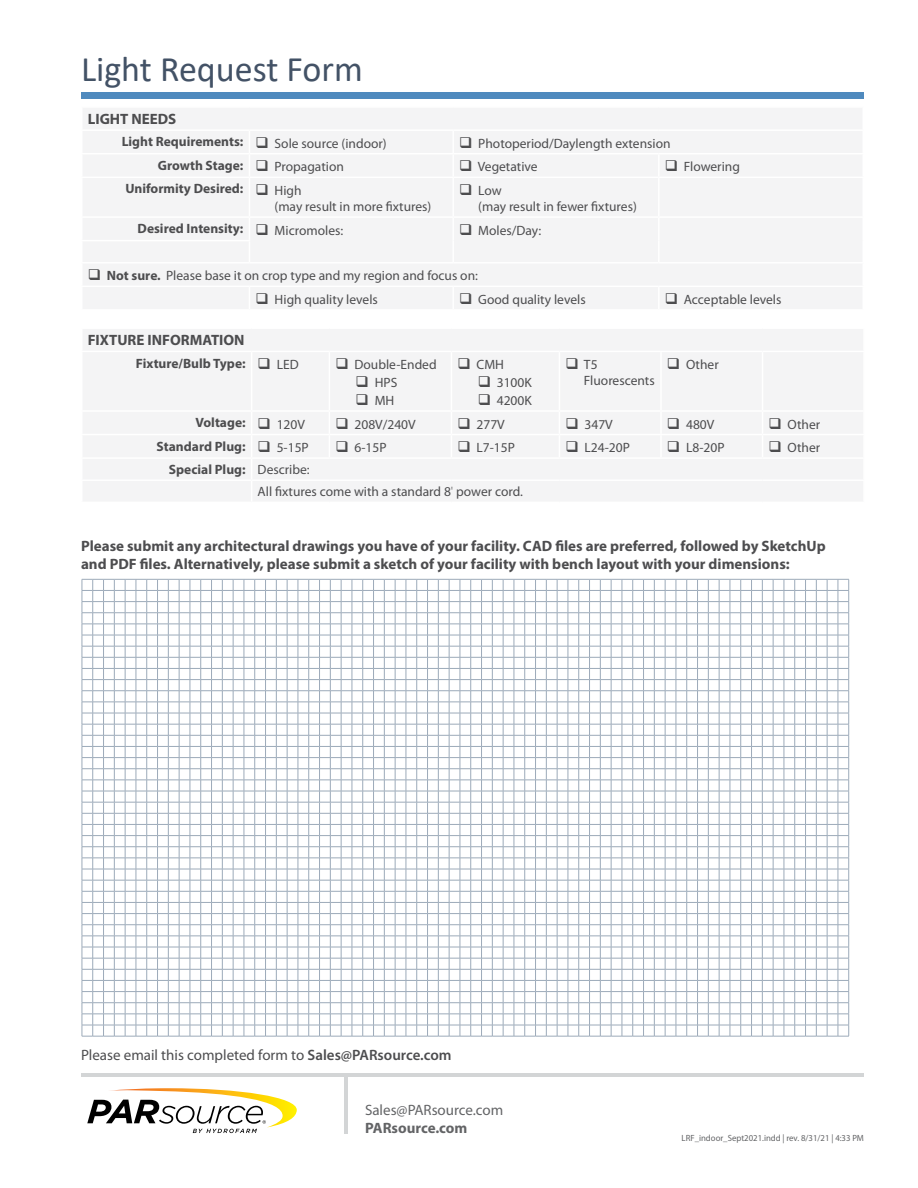
<style>
.page{position:relative;width:918px;height:1188px;background:#fff}
.page>*{position:absolute;margin:0;border:0;box-sizing:border-box;transform-origin:0 0}
.t1{font:36px "Calibri";color:#435266}
.t2{font:700 15px/18px "Myriad Pro";color:#4d4d4f}
.t3{font:15px "Myriad Pro";color:#4d4d4f}
.t4{font:15px "Myriad Pro";color:#636466}
.t5{font:700 15px "Myriad Pro";color:#636466}
.t6{font:13.5px/16.2px "Myriad Pro";color:#4d4d4f}
.t7{font:700 13.5px "Myriad Pro";color:#4d4d4f}
.t8{font:9px "Myriad Pro";color:#636466}
.s1{font-weight:400}
.s2{font-weight:700}
.s3{font-weight:300}
.s4{font-weight:600}
</style>
<div class="page">
<hr style="left:81px;top:1073px;width:783px;height:4px;background:#d3d5d6">
<hr style="left:344px;top:1076px;width:4px;height:58px;background:#d3d5d6">
<div style="left:81px;top:92px;width:783px;height:7px;background:#4f8abe"></div>
<svg style="left:87px;top:1088px;width:210px;height:45px"></svg>
<svg style="left:82px;top:579px;width:767px;height:458px"></svg>
<div style="left:83px;top:108px;width:779px;height:201px;background:#f4f4f5"></div>
<hr style="left:81px;top:129px;width:168px;height:2px;background:#fff">
<hr style="left:249px;top:129px;width:204px;height:2px;background:#fff">
<hr style="left:453px;top:129px;width:206px;height:2px;background:#fff">
<hr style="left:452px;top:131px;width:2px;height:22px;background:#fff">
<hr style="left:659px;top:129px;width:205px;height:2px;background:#fff">
<hr style="left:81px;top:153px;width:168px;height:1px;background:#fff">
<hr style="left:249px;top:153px;width:204px;height:1px;background:#fff">
<svg style="left:249px;top:131px;width:1px;height:46px"></svg>
<hr style="left:453px;top:153px;width:206px;height:1px;background:#fff">
<hr style="left:452px;top:154px;width:2px;height:23px;background:#fff">
<hr style="left:659px;top:153px;width:205px;height:1px;background:#fff">
<hr style="left:658px;top:154px;width:2px;height:23px;background:#fff">
<hr style="left:81px;top:177px;width:168px;height:1px;background:#fff">
<hr style="left:249px;top:177px;width:204px;height:1px;background:#fff">
<hr style="left:249px;top:178px;width:1px;height:38px;background:#fff">
<hr style="left:453px;top:177px;width:206px;height:1px;background:#fff">
<hr style="left:452px;top:178px;width:2px;height:38px;background:#fff">
<hr style="left:659px;top:177px;width:205px;height:1px;background:#fff">
<hr style="left:658px;top:178px;width:2px;height:38px;background:#fff">
<hr style="left:81px;top:216px;width:168px;height:2px;background:#fff">
<hr style="left:81px;top:240px;width:169px;height:1px;background:#fff">
<hr style="left:452px;top:241px;width:2px;height:21px;background:#fff">
<hr style="left:658px;top:241px;width:2px;height:21px;background:#fff">
<hr style="left:81px;top:262px;width:168px;height:2px;background:#fff">
<hr style="left:249px;top:262px;width:204px;height:2px;background:#fff">
<hr style="left:453px;top:262px;width:206px;height:2px;background:#fff">
<hr style="left:659px;top:262px;width:205px;height:2px;background:#fff">
<hr style="left:81px;top:286px;width:168px;height:1px;background:#fff">
<hr style="left:249px;top:286px;width:204px;height:1px;background:#fff">
<svg style="left:249px;top:287px;width:1px;height:22px"></svg>
<hr style="left:453px;top:286px;width:206px;height:1px;background:#fff">
<hr style="left:452px;top:287px;width:2px;height:22px;background:#fff">
<hr style="left:659px;top:286px;width:205px;height:1px;background:#fff">
<hr style="left:658px;top:287px;width:2px;height:22px;background:#fff">
<svg style="left:249px;top:218px;width:1px;height:44px"></svg>
<hr style="left:249px;top:216px;width:204px;height:2px;background:#fff">
<hr style="left:453px;top:216px;width:206px;height:2px;background:#fff">
<hr style="left:659px;top:216px;width:205px;height:2px;background:#fff">
<hr style="left:452px;top:218px;width:2px;height:23px;background:#fff">
<hr style="left:658px;top:218px;width:2px;height:23px;background:#fff">
<div style="left:83px;top:329px;width:780px;height:172px;background:#f4f4f5"></div>
<hr style="left:81px;top:351px;width:171px;height:1px;background:#fff">
<hr style="left:252px;top:351px;width:77px;height:1px;background:#fff">
<hr style="left:251px;top:352px;width:1px;height:58px;background:#fff">
<hr style="left:329px;top:351px;width:122px;height:1px;background:#fff">
<hr style="left:329px;top:352px;width:1px;height:58px;background:#fff">
<hr style="left:451px;top:351px;width:108px;height:1px;background:#fff">
<hr style="left:451px;top:352px;width:1px;height:58px;background:#fff">
<hr style="left:559px;top:351px;width:102px;height:1px;background:#fff">
<hr style="left:559px;top:352px;width:1px;height:58px;background:#fff">
<hr style="left:661px;top:351px;width:102px;height:1px;background:#fff">
<hr style="left:660px;top:352px;width:2px;height:58px;background:#fff">
<hr style="left:763px;top:351px;width:102px;height:1px;background:#fff">
<hr style="left:762px;top:352px;width:1px;height:58px;background:#fff">
<hr style="left:81px;top:410px;width:171px;height:2px;background:#fff">
<hr style="left:252px;top:410px;width:77px;height:2px;background:#fff">
<hr style="left:329px;top:410px;width:122px;height:2px;background:#fff">
<hr style="left:451px;top:410px;width:108px;height:2px;background:#fff">
<hr style="left:559px;top:410px;width:102px;height:2px;background:#fff">
<hr style="left:661px;top:410px;width:102px;height:2px;background:#fff">
<hr style="left:660px;top:412px;width:2px;height:22px;background:#fff">
<hr style="left:763px;top:410px;width:102px;height:2px;background:#fff">
<hr style="left:81px;top:434px;width:171px;height:1px;background:#fff">
<hr style="left:252px;top:434px;width:77px;height:1px;background:#fff">
<hr style="left:329px;top:434px;width:122px;height:1px;background:#fff">
<svg style="left:329px;top:412px;width:1px;height:45px"></svg>
<hr style="left:451px;top:434px;width:108px;height:1px;background:#fff">
<svg style="left:451px;top:412px;width:1px;height:45px"></svg>
<hr style="left:559px;top:434px;width:102px;height:1px;background:#fff">
<svg style="left:559px;top:412px;width:1px;height:45px"></svg>
<hr style="left:661px;top:434px;width:102px;height:1px;background:#fff">
<hr style="left:660px;top:435px;width:2px;height:22px;background:#fff">
<hr style="left:763px;top:434px;width:102px;height:1px;background:#fff">
<svg style="left:762px;top:412px;width:1px;height:45px"></svg>
<hr style="left:81px;top:457px;width:171px;height:2px;background:#fff">
<hr style="left:252px;top:457px;width:77px;height:2px;background:#fff">
<hr style="left:329px;top:457px;width:122px;height:2px;background:#fff">
<hr style="left:451px;top:457px;width:108px;height:2px;background:#fff">
<hr style="left:559px;top:457px;width:102px;height:2px;background:#fff">
<hr style="left:661px;top:457px;width:102px;height:2px;background:#fff">
<hr style="left:763px;top:457px;width:102px;height:2px;background:#fff">
<hr style="left:81px;top:479px;width:171px;height:2px;background:#fff">
<hr style="left:252px;top:479px;width:77px;height:2px;background:#fff">
<svg style="left:251px;top:412px;width:1px;height:89px"></svg>
<hr style="left:329px;top:479px;width:122px;height:2px;background:#fff">
<hr style="left:451px;top:479px;width:108px;height:2px;background:#fff">
<hr style="left:559px;top:479px;width:102px;height:2px;background:#fff">
<hr style="left:661px;top:479px;width:102px;height:2px;background:#fff">
<hr style="left:763px;top:479px;width:102px;height:2px;background:#fff">
<h1 class="t1" style="left:81px;top:44px;width:283px">Light Request Form</h1>
<p class="t2" style="left:88px;top:110px;width:90px">LIGHT NEEDS</p>
<p class="t7" style="left:122px;top:133px;width:267px">Light Requirements: ❑ <span class="s1">Sole source (indoor)</span></p>
<p class="t6" style="left:459px;top:135px;width:213px">❑ Photoperiod/Daylength extension</p>
<p class="t7" style="left:158px;top:157px;width:188px">Growth Stage: ❑ <span class="s1">Propagation</span></p>
<p class="t6" style="left:459px;top:159px;width:80px">❑ Vegetative</p>
<p class="t6" style="left:665px;top:159px;width:77px">❑ Flowering</p>
<p class="t6" style="left:275px;top:180px;width:158px;line-height:17.7px;text-indent:-149px"><span class="s2">Uniformity Desired:</span> ❑ High<br>(may result in more fixtures)</p>
<p class="t6" style="left:478px;top:183px;width:160px;text-indent:-19px">❑ Low<br>(may result in fewer fixtures)</p>
<p class="t7" style="left:138px;top:220px;width:207px">Desired Intensity: ❑ <span class="s1">Micromoles:</span></p>
<p class="t6" style="left:459px;top:222px;width:84px">❑ Moles/Day:</p>
<p class="t6" style="left:88px;top:268px;width:392px">❑ <span class="s2">Not sure.</span> Please base it on crop type and my region and focus on:</p>
<p class="t6" style="left:255px;top:292px;width:124px">❑ High quality levels</p>
<p class="t6" style="left:459px;top:292px;width:128px">❑ Good quality levels</p>
<p class="t6" style="left:665px;top:292px;width:118px">❑ Acceptable levels</p>
<p class="t2" style="left:88px;top:331px;width:158px">FIXTURE INFORMATION</p>
<p class="t7" style="left:136px;top:354px;width:164px">Fixture/Bulb Type: ❑ <span class="s1">LED</span></p>
<p class="t6" style="left:335px;top:357px;width:103px">❑ Double-Ended</p>
<p class="t6" style="left:356px;top:375px;width:43px">❑ HPS</p>
<p class="t6" style="left:356px;top:393px;width:40px">❑ MH</p>
<p class="t6" style="left:457px;top:357px;width:48px">❑ CMH</p>
<p class="t6" style="left:478px;top:375px;width:56px">❑ 3100K</p>
<p class="t6" style="left:478px;top:393px;width:56px">❑ 4200K</p>
<p class="t6" style="left:584px;top:357px;width:72px;text-indent:-19px">❑ T5<br>Fluorescents</p>
<p class="t6" style="left:667px;top:357px;width:53px">❑ Other</p>
<p class="t7" style="left:196px;top:414px;width:111px">Voltage: ❑ <span class="s1">120V</span></p>
<p class="t6" style="left:335px;top:416px;width:82px">❑ 208V/240V</p>
<p class="t6" style="left:457px;top:416px;width:49px">❑ 277V</p>
<p class="t6" style="left:565px;top:416px;width:49px">❑ 347V</p>
<p class="t6" style="left:667px;top:416px;width:49px">❑ 480V</p>
<p class="t6" style="left:769px;top:416px;width:53px">❑ Other</p>
<p class="t7" style="left:157px;top:437px;width:154px">Standard Plug: ❑ <span class="s1">5-15P</span></p>
<p class="t6" style="left:335px;top:440px;width:53px">❑ 6-15P</p>
<p class="t6" style="left:457px;top:440px;width:59px">❑ L7-15P</p>
<p class="t6" style="left:565px;top:440px;width:66px">❑ L24-20P</p>
<p class="t6" style="left:667px;top:440px;width:59px">❑ L8-20P</p>
<p class="t6" style="left:769px;top:440px;width:53px">❑ Other</p>
<p class="t6" style="left:258px;top:459px;width:267px;line-height:22.2px;text-indent:-89px"><span class="s2">Special Plug:</span> Describe:<br>All fixtures come with a standard 8<span class="s3">'</span> power cord.</p>
<p class="t2" style="left:81px;top:537px;width:746px">Please submit any architectural drawings you have of your facility. CAD files are preferred, followed by SketchUp and PDF files. Alternatively, please submit a sketch of your facility with bench layout with your dimensions:</p>
<p class="t3" style="left:81px;top:1047px;width:372px">Please email this completed form to <span class="s4">Sales@PARsource.com</span></p>
<p class="t4" style="left:365px;top:1102px;width:140px">Sales@PARsource.com</p>
<p class="t5" style="left:365px;top:1118px;width:104px">PARsource.com</p>
<p class="t8" style="left:682px;top:1133px;width:184px">LRF_indoor_Sept2021.indd | rev. 8/31/21 | 4:33 PM</p>
</div>
